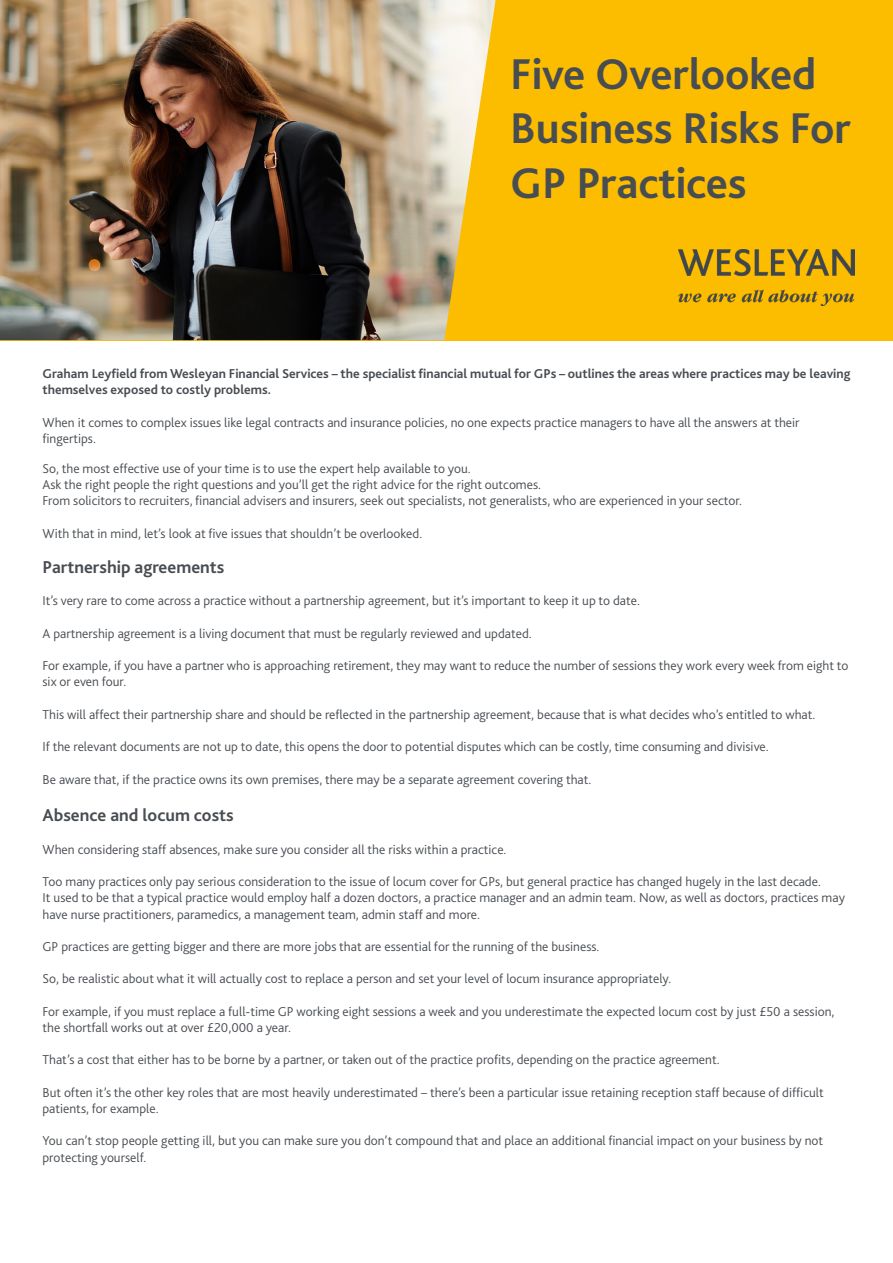
<style>
.page{position:relative;width:893px;height:1263px;background:#fff}
.page>*{position:absolute;margin:0;border:0;box-sizing:border-box;transform-origin:0 0}
.t1{font:700 45px/54px "Bliss 2";letter-spacing:-.005em;color:#484d52}
.t2{font:700 18px "Bliss 2";color:#484d52}
.t3{font:300 13.5px/16.2px "Bliss 2";color:#484d52}
.t4{font:700 13.5px/16.2px "Bliss 2";color:#484d52}
</style>
<div class="page">
<div style="left:0;top:0;width:893px;height:340px;background:#fcbd00"></div>
<img style="left:0;top:0;width:496px;height:340px">
<img style="left:678px;top:250px;width:177px;height:56px">
<h1 class="t1" style="left:510px;top:48px;width:342px">Five Overlooked<br>Business Risks For<br>GP Practices</h1>
<p class="t4" style="left:43px;top:365px;width:809px">Graham Leyfield from Wesleyan Financial Services – the specialist financial mutual for GPs – outlines the areas where practices may be leaving themselves exposed to costly problems.</p>
<p class="t3" style="left:43px;top:414px;width:758px">When it comes to complex issues like legal contracts and insurance policies, no one expects practice managers to have all the answers at their fingertips.</p>
<p class="t3" style="left:43px;top:460px;width:701px">So, the most effective use of your time is to use the expert help available to you.<br>Ask the right people the right questions and you’ll get the right advice for the right outcomes.<br>From solicitors to recruiters, financial advisers and insurers, seek out specialists, not generalists, who are experienced in your sector.</p>
<p class="t3" style="left:43px;top:525px;width:381px">With that in mind, let’s look at five issues that shouldn’t be overlooked.</p>
<h2 class="t2" style="left:43px;top:556px;width:183px">Partnership agreements</h2>
<p class="t3" style="left:43px;top:593px;width:599px">It’s very rare to come across a practice without a partnership agreement, but it’s important to keep it up to date.</p>
<p class="t3" style="left:43px;top:625px;width:491px">A partnership agreement is a living document that must be regularly reviewed and updated.</p>
<p class="t3" style="left:43px;top:657px;width:808px">For example, if you have a partner who is approaching retirement, they may want to reduce the number of sessions they work every week from eight to six or even four.</p>
<p class="t3" style="left:43px;top:706px;width:774px">This will affect their partnership share and should be reflected in the partnership agreement, because that is what decides who’s entitled to what.</p>
<p class="t3" style="left:43px;top:738px;width:728px">If the relevant documents are not up to date, this opens the door to potential disputes which can be costly, time consuming and divisive.</p>
<p class="t3" style="left:43px;top:771px;width:550px">Be aware that, if the practice owns its own premises, there may be a separate agreement covering that.</p>
<h2 class="t2" style="left:43px;top:804px;width:193px">Absence and locum costs</h2>
<p class="t3" style="left:43px;top:841px;width:465px">When considering staff absences, make sure you consider all the risks within a practice.</p>
<p class="t3" style="left:43px;top:873px;width:804px">Too many practices only pay serious consideration to the issue of locum cover for GPs, but general practice has changed hugely in the last decade.<br>It used to be that a typical practice would employ half a dozen doctors, a practice manager and an admin team. Now, as well as doctors, practices may have nurse practitioners, paramedics, a management team, admin staff and more.</p>
<p class="t3" style="left:43px;top:938px;width:558px">GP practices are getting bigger and there are more jobs that are essential for the running of the business.</p>
<p class="t3" style="left:43px;top:971px;width:630px">So, be realistic about what it will actually cost to replace a person and set your level of locum insurance appropriately.</p>
<p class="t3" style="left:43px;top:1003px;width:793px">For example, if you must replace a full-time GP working eight sessions a week and you underestimate the expected locum cost by just £50 a session, the shortfall works out at over £20,000 a year.</p>
<p class="t3" style="left:43px;top:1052px;width:679px">That’s a cost that either has to be borne by a partner, or taken out of the practice profits, depending on the practice agreement.</p>
<p class="t3" style="left:43px;top:1084px;width:783px">But often it’s the other key roles that are most heavily underestimated – there’s been a particular issue retaining reception staff because of difficult patients, for example.</p>
<p class="t3" style="left:43px;top:1133px;width:782px">You can’t stop people getting ill, but you can make sure you don’t compound that and place an additional financial impact on your business by not protecting yourself.</p>
</div>
